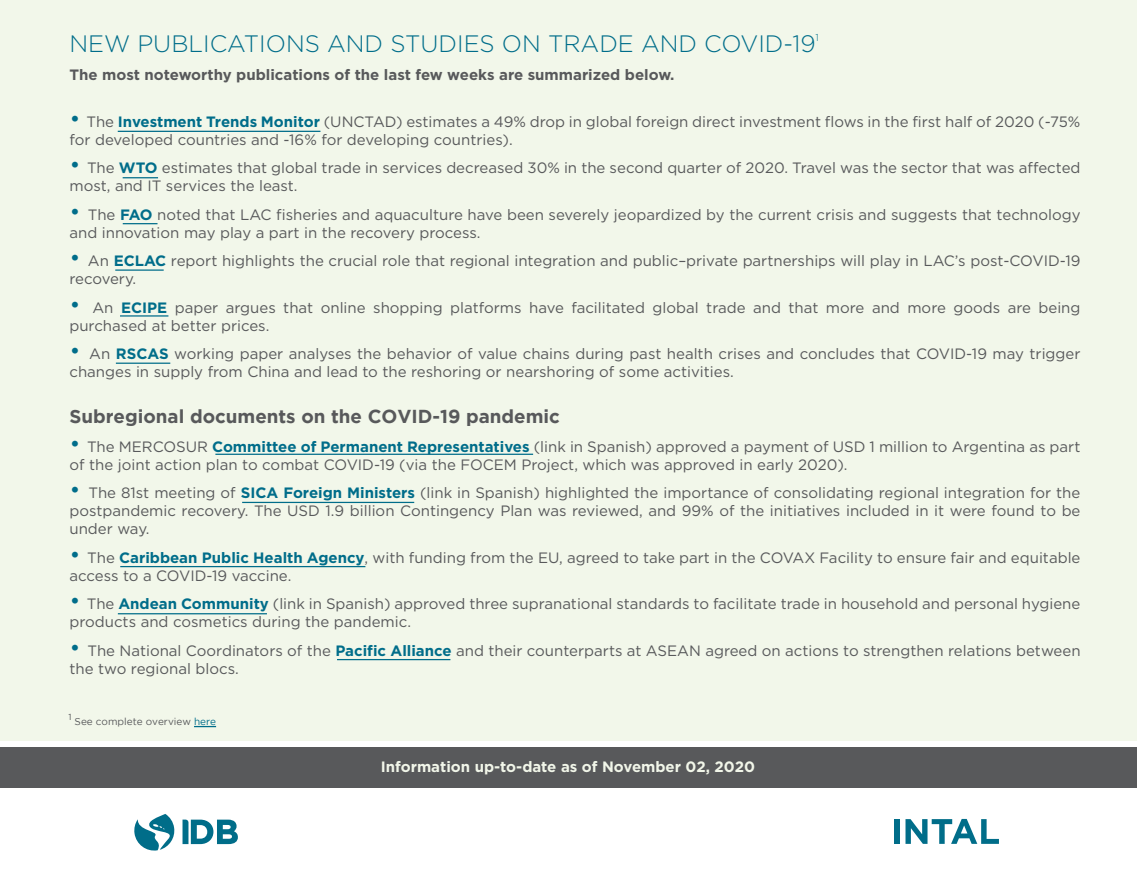
<style>
.page{position:relative;width:1137px;height:883px;background:#fff}
.page>*{position:absolute;margin:0;border:0;box-sizing:border-box;transform-origin:0 0}
.t1{font:300 23.75px "Gotham";color:#006d8a}
.t2{font:700 18.75px "Gotham";color:#58595b}
.t3{font:15px/18px "Gotham";color:#58595b}
.t4{font:700 15px "Gotham";color:#58595b}
.t5{font:700 15px "Gotham";color:#f1f6e9}
.t6{font:10px "Gotham";color:#58595b}
.t7{font:300 10px "Gotham";color:#006d8a}
.t8{font:8.75px "Gotham";color:#58595b}
.s1{font-weight:300;font-size:23.75px;color:#006d8a}
.s2{font-weight:700;color:#006d8a}
.s3{font-style:inherit}
.s4{color:#006d8a}
</style>
<div class="page">
<div style="left:0;top:0;width:1137px;height:740px;background:#f2f7ea"></div>
<div style="left:0;top:747px;width:1137px;height:40px;background:#58595b"></div>
<svg style="left:194px;top:726px;width:22px;height:1px"></svg>
<hr style="left:118px;top:131px;width:202px;height:1px;background:#006d8a">
<hr style="left:123px;top:177px;width:35px;height:1px;background:#006d8a">
<hr style="left:123px;top:223px;width:34px;height:1px;background:#006d8a">
<hr style="left:115px;top:269px;width:49px;height:2px;background:#006d8a">
<hr style="left:120px;top:315px;width:48px;height:1px;background:#006d8a">
<hr style="left:116px;top:362px;width:54px;height:2px;background:#006d8a">
<hr style="left:215px;top:454px;width:318px;height:1px;background:#006d8a">
<hr style="left:242px;top:502px;width:172px;height:1px;background:#006d8a">
<hr style="left:120px;top:566px;width:245px;height:1px;background:#006d8a">
<hr style="left:118px;top:613px;width:149px;height:1px;background:#006d8a">
<hr style="left:337px;top:659px;width:113px;height:1px;background:#006d8a">
<div style="left:894px;top:819px;width:5px;height:25px;background:#006d89"></div>
<svg style="left:905px;top:819px;width:94px;height:25px"></svg>
<svg style="left:182px;top:819px;width:56px;height:25px"></svg>
<svg style="left:134px;top:814px;width:41px;height:37px"></svg>
<h1 class="t1" style="left:69px;top:31px;width:747px">NEW PUBLICATIONS AND STUDIES ON TRADE AND COVID-19</h1>
<p class="t7" style="left:815px;top:32px;width:5px">1</p>
<p class="t4" style="left:69px;top:66px;width:606px">The most noteworthy publications of the last few weeks are summarized below.</p>
<p class="t3" style="left:69px;top:112px;width:1012px"><span class="s1">•</span> The <span class="s2">Investment Trends Monitor</span> (UNCTAD) estimates a 49% drop in global foreign direct investment flows in the first half of 2020 (-75% for developed countries and -16% for developing countries).</p>
<p class="t3" style="left:69px;top:158px;width:1012px"><span class="s1">•</span> The <span class="s2">WTO</span> estimates that global trade in services decreased 30% in the second quarter of 2020. Travel was the sector that was affected most, and IT services the least.</p>
<p class="t3" style="left:69px;top:205px;width:1012px"><span class="s1">•</span> The <span class="s2">FAO</span> noted that LAC fisheries and aquaculture have been severely jeopardized by the current crisis and suggests that technology and innovation may play a part in the recovery process.</p>
<p class="t3" style="left:69px;top:251px;width:1012px"><span class="s1">•</span> An <span class="s2">ECLAC</span> report highlights the crucial role that regional integration and public–private partnerships will play in LAC’s post-COVID-19 recovery.</p>
<p class="t3" style="left:69px;top:298px;width:1012px"><span class="s1">•</span> An <span class="s2">ECIPE</span> paper argues that online shopping platforms have facilitated global trade and that more and more goods are being purchased at better prices.</p>
<p class="t3" style="left:69px;top:344px;width:1012px"><span class="s1">•</span> An <span class="s2">RSCAS</span> working paper analyses the behavior of value chains during past health crises and concludes that COVID-19 may trigger changes in supply from China and lead to the reshoring or nearshoring of some activities.</p>
<p class="t2" style="left:69px;top:406px;width:492px">S<span class="s3">ubregional</span> documents on the COVID-19 <span class="s3">pandemi</span>c</p>
<p class="t3" style="left:69px;top:437px;width:1012px"><span class="s1">•</span> The MERCOSUR <span class="s2">Committee of Permanent Representatives</span> (link in Spanish) approved a payment of USD 1 million to Argentina as part of the joint action plan to combat COVID-19 (via the FOCEM Project, which was approved in early 2020).</p>
<p class="t3" style="left:69px;top:483px;width:1012px;text-align:justify"><span class="s1">•</span> The 81st meeting of <span class="s2">SICA Foreign Ministers</span> (link in Spanish) highlighted the importance of consolidating regional integration for the postpandemic recovery. The USD 1.9 billion Contingency Plan was reviewed, and 99% of the initiatives included in it were found to be under way.</p>
<p class="t3" style="left:69px;top:548px;width:1012px"><span class="s1">•</span> The <span class="s2">Caribbean Public Health Agency</span>, with funding from the EU, agreed to take part in the COVAX Facility to ensure fair and equitable access to a COVID-19 vaccine.</p>
<p class="t3" style="left:69px;top:594px;width:1012px"><span class="s1">•</span> The <span class="s2">Andean Community</span> (link in Spanish) approved three supranational standards to facilitate trade in household and personal hygiene products and cosmetics during the pandemic.</p>
<p class="t3" style="left:69px;top:641px;width:1012px"><span class="s1">•</span> The National Coordinators of the <span class="s2">Pacific Alliance</span> and their counterparts at ASEAN agreed on actions to strengthen relations between the two regional blocs.</p>
<p class="t8" style="left:68px;top:712px;width:5px">1</p>
<p class="t6" style="left:75px;top:716px;width:143px">See complete overview <span class="s4">here</span></p>
<p class="t5" style="left:381px;top:757px;width:376px">Information up-to-date as of November 02, 2020</p>
</div>
